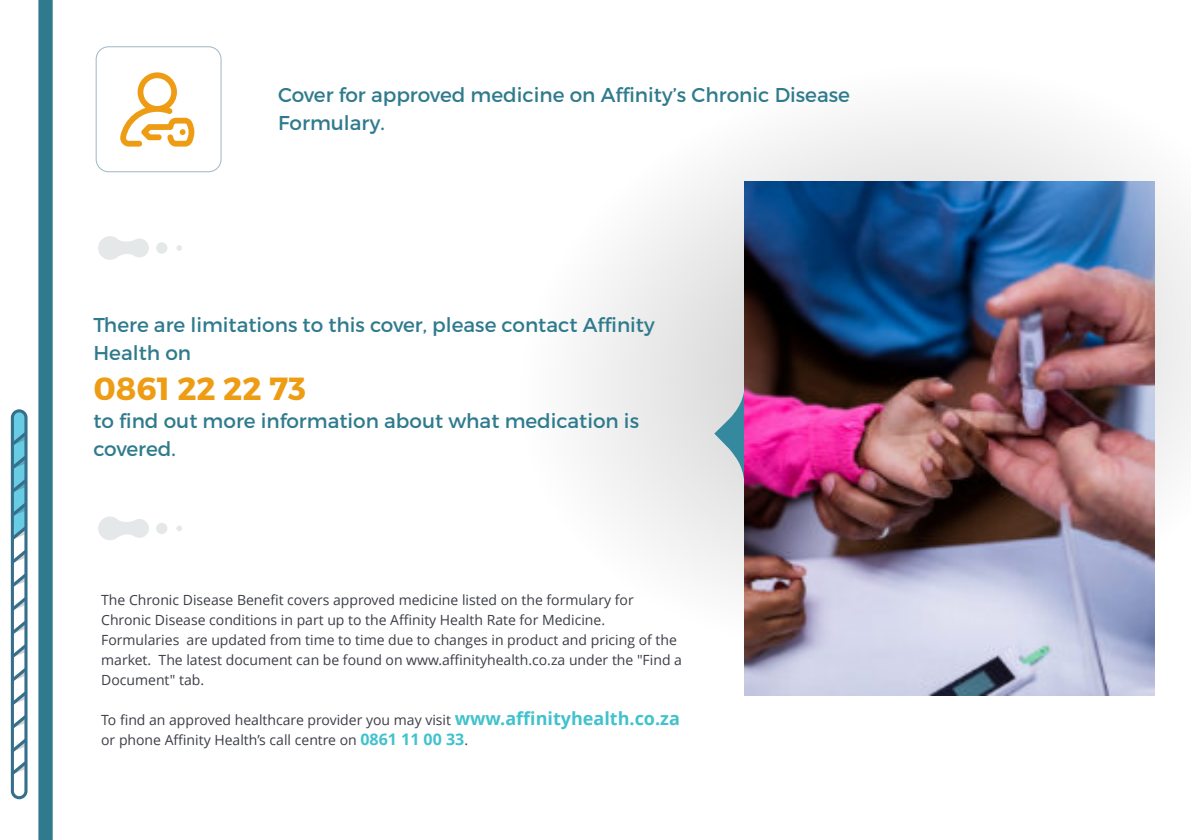
<style>
.page{position:relative;width:1191px;height:840px;background:#fff}
.page>*{position:absolute;margin:0;border:0;box-sizing:border-box;transform-origin:0 0}
.t1{font:700 32px "Montserrat";color:#ee9c13}
.t2{font:20px/28px "Montserrat";color:#2f7b8d}
.t3{font:14px/20px "Open Sans";color:#3b3e46}
.s1{font-weight:700;font-size:18px;color:#41c2cd}
.s2{font-weight:700;font-size:16px;color:#41c2cd}
</style>
<div class="page">
<img style="left:581px;top:114px;width:610px;height:538px">
<svg style="left:38px;top:0;width:15px;height:839px;background:#3f8596"></svg>
<div style="left:96px;top:46px;width:125px;height:126px;background:#fff;border:1px solid #a2b9c7;border-radius:12px"></div>
<svg style="left:120px;top:72px;width:74px;height:74px"></svg>
<svg style="left:98px;top:516px;width:84px;height:24px"></svg>
<svg style="left:98px;top:236px;width:84px;height:24px"></svg>
<svg style="left:714px;top:378px;width:30px;height:111px;background:#adc6cc"></svg>
<img style="left:744px;top:182px;width:410px;height:513px">
<svg style="left:10px;top:413px;width:14px;height:364px"></svg>
<div style="left:11px;top:409px;width:17px;height:389px;border:3px solid #366f8c;border-radius:7px"></div>
<h2 class="t2" style="left:278px;top:80px;width:573px">Cover for approved medicine on Affinity’s Chronic Disease<br>Formulary.</h2>
<h2 class="t2" style="left:93px;top:311px;width:563px">There are limitations to this cover, please contact Affinity<br>Health on</h2>
<h1 class="t1" style="left:93px;top:369px;width:214px">0861 22 22 73</h1>
<h2 class="t2" style="left:93px;top:407px;width:547px">to find out more information about what medication is covered.</h2>
<p class="t3" style="left:101px;top:591px;width:582px">The Chronic Disease Benefit covers approved medicine listed on the formulary for Chronic Disease conditions in part up to the Affinity Health Rate for Medicine.<br>Formularies are updated from time to time due to changes in product and pricing of the market. The latest document can be found on www.affinityhealth.co.za under the "Find a Document" tab.</p>
<p class="t3" style="left:101px;top:711px;width:580px">To find an approved healthcare provider you may visit <span class="s1">www.affinityhealth.co.za </span>or phone Affinity Health’s call centre on <span class="s2">0861 11 00 33</span>.</p>
</div>
